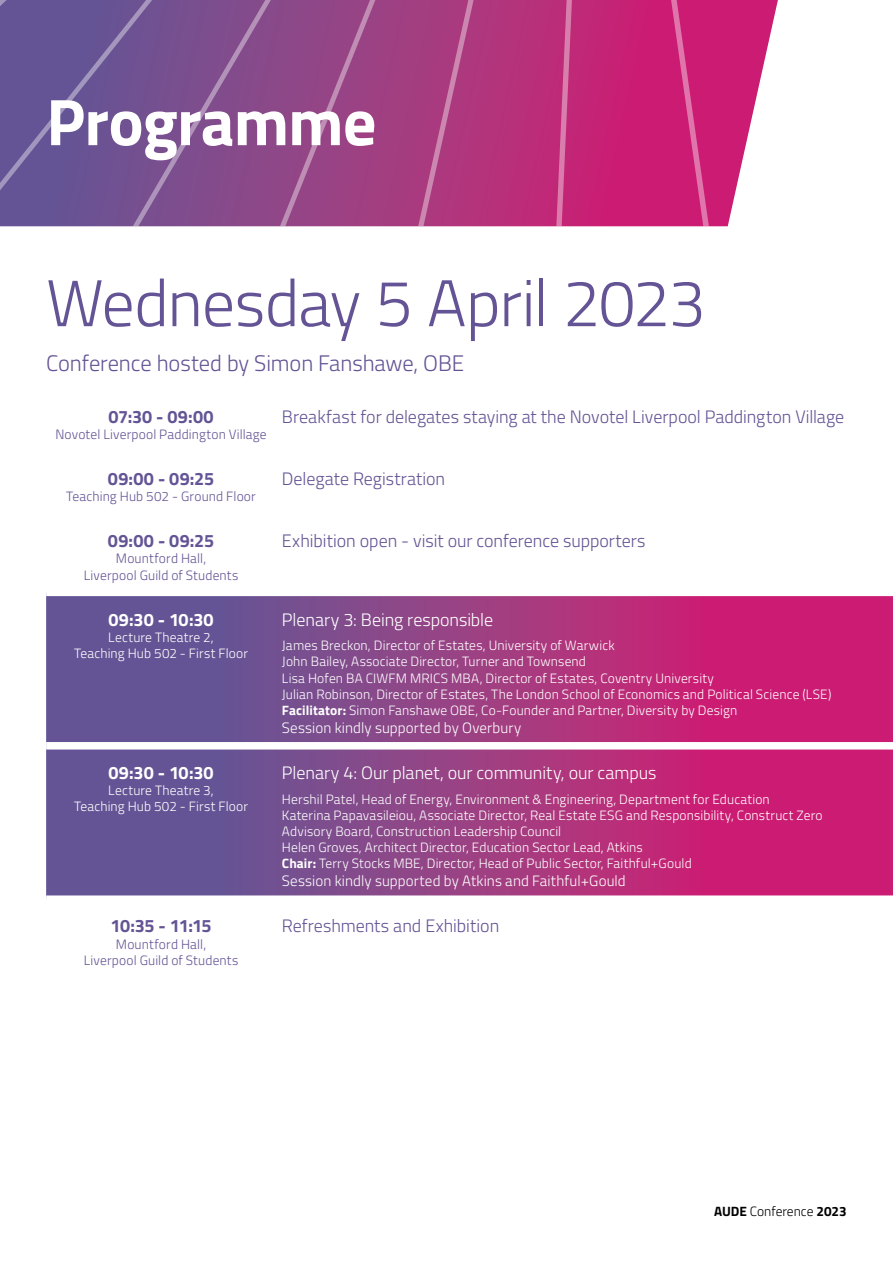
<style>
.page{position:relative;width:893px;height:1263px;background:#fff}
.page>*{position:absolute;margin:0;border:0;box-sizing:border-box;transform-origin:0 0}
.t1{font:300 66px "Titillium Web";letter-spacing:-.015em;color:#645495}
.t2{font:700 66px "Titillium Web";letter-spacing:-.015em;color:#fff}
.t3{font:300 22.5px "Titillium Web";letter-spacing:-.005em;color:#645495}
.t4{font:300 18px "Titillium Web";color:#645495}
.t5{font:300 18px "Titillium Web";letter-spacing:-.005em;color:#fff}
.t6{font:700 18px "Titillium Web";letter-spacing:.005em;color:#645495}
.t7{font:700 18px "Titillium Web";color:#fff}
.t8{font:300 15px "Titillium Web";letter-spacing:.005em;color:#fff}
.t9{font:300 13.5px/16.2px "Titillium Web";letter-spacing:.01em;color:#fff;text-align:center}
.t10{font:300 13.5px/16.2px "Titillium Web";letter-spacing:.01em;color:#645495;text-align:center}
.t11{font:300 13.5px "Titillium Web";color:#000}
.s1{font-weight:700}
</style>
<div class="page">
<svg style="left:0;top:0;width:778px;height:226px;background:#a14488"></svg>
<svg style="left:46px;top:596px;width:847px;height:299px;background:#993b83"></svg>
<div style="left:46px;top:742px;width:230px;height:7px;background:#fff"></div>
<div style="left:276px;top:742px;width:617px;height:7px;background:#fff"></div>
<h1 class="t2" style="left:46px;top:72px;width:332px">Programme</h1>
<h1 class="t1" style="left:46px;top:255px;width:661px">Wednesday 5 April 2023</h1>
<h2 class="t3" style="left:46px;top:347px;width:420px">Conference hosted by Simon Fanshawe, OBE</h2>
<h3 class="t6" style="left:108px;top:403px;width:107px">07:30 - 09:00</h3>
<p class="t10" style="left:55px;top:426px;width:213px">Novotel Liverpool Paddington Village</p>
<h3 class="t6" style="left:108px;top:465px;width:108px">09:00 - 09:25</h3>
<p class="t10" style="left:66px;top:488px;width:191px">Teaching Hub 502 - Ground Floor</p>
<h3 class="t6" style="left:108px;top:527px;width:108px">09:00 - 09:25</h3>
<p class="t10" style="left:84px;top:550px;width:156px">Mountford Hall,<br>Liverpool Guild of Students</p>
<h3 class="t7" style="left:109px;top:605px;width:106px">09:30 - 10:30</h3>
<p class="t9" style="left:74px;top:628px;width:175px">Lecture Theatre 2,<br>Teaching Hub 502 - First Floor</p>
<h3 class="t7" style="left:109px;top:759px;width:106px">09:30 - 10:30</h3>
<p class="t9" style="left:74px;top:782px;width:175px">Lecture Theatre 3,<br>Teaching Hub 502 - First Floor</p>
<h3 class="t6" style="left:110px;top:912px;width:103px">10:35 - 11:15</h3>
<p class="t10" style="left:84px;top:935px;width:156px">Mountford Hall,<br>Liverpool Guild of Students</p>
<h3 class="t4" style="left:282px;top:404px;width:564px">Breakfast for delegates staying at the Novotel Liverpool Paddington Village</h3>
<h3 class="t4" style="left:282px;top:466px;width:165px">Delegate Registration</h3>
<h3 class="t4" style="left:282px;top:528px;width:365px">Exhibition open - visit our conference supporters</h3>
<h3 class="t5" style="left:282px;top:606px;width:213px">Plenary 3: Being responsible</h3>
<p class="t9" style="left:282px;top:637px;width:551px;text-align:left">James Breckon, Director of Estates, University of Warwick<br>John Bailey, Associate Director, Turner and Townsend<br>Lisa Hofen BA CIWFM MRICS MBA, Director of Estates, Coventry University<br>Julian Robinson, Director of Estates, The London School of Economics and Political Science (LSE)<br><span class="s1">Facilitator:</span> Simon Fanshawe OBE, Co-Founder and Partner, Diversity by Design</p>
<p class="t8" style="left:282px;top:717px;width:241px">Session kindly supported by Overbury</p>
<h3 class="t5" style="left:282px;top:760px;width:376px">Plenary 4: Our planet, our community, our campus</h3>
<p class="t9" style="left:282px;top:790px;width:542px;text-align:left">Hershil Patel, Head of Energy, Environment &amp; Engineering, Department for Education<br>Katerina Papavasileiou, Associate Director, Real Estate ESG and Responsibility, Construct Zero Advisory Board, Construction Leadership Council<br>Helen Groves, Architect Director, Education Sector Lead, Atkins<br><span class="s1">Chair:</span> Terry Stocks MBE, Director, Head of Public Sector, Faithful+Gould</p>
<p class="t8" style="left:282px;top:870px;width:345px">Session kindly supported by Atkins and Faithful+Gould</p>
<h3 class="t4" style="left:282px;top:913px;width:219px">Refreshments and Exhibition</h3>
<p class="t11" style="left:714px;top:1202px;width:134px"><span class="s1">AUDE</span> Conference <span class="s1">2023</span></p>
</div>
